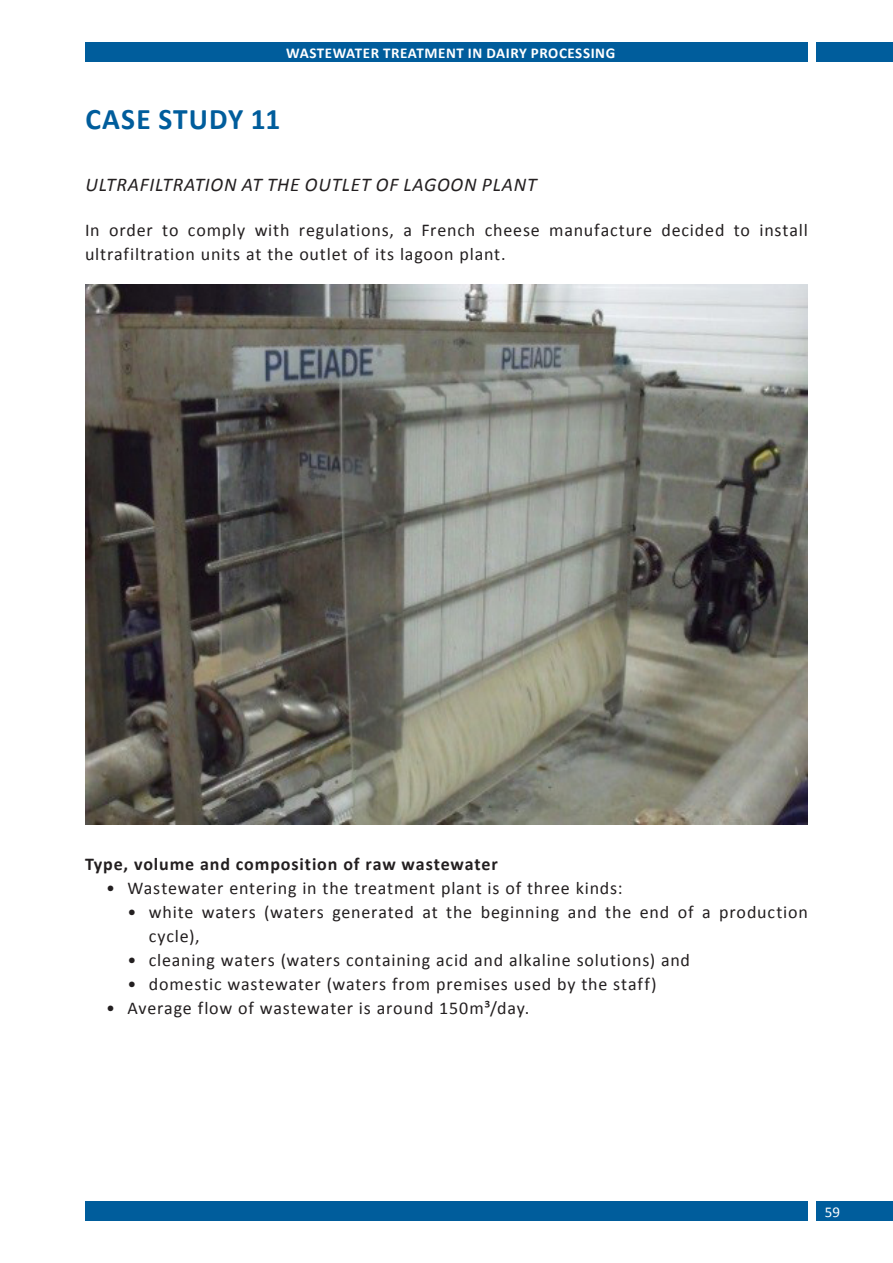
<style>
.page{position:relative;width:893px;height:1263px;background:#fff}
.page>*{position:absolute;margin:0;border:0;box-sizing:border-box;transform-origin:0 0}
.t1{font:700 30px "Calibri";letter-spacing:.04em;color:#005d9c}
.t2{font:italic 19.5px "Calibri";letter-spacing:.04em;color:#231f20}
.t3{font:18px/24px "Calibri";letter-spacing:.045em;color:#231f20}
.t4{font:700 18px "Calibri";letter-spacing:.05em;color:#231f20}
.t5{font:700 15px "Calibri";letter-spacing:.04em;color:#fff}
.t6{font:15px "Calibri";color:#fff}
</style>
<div class="page">
<img style="left:85px;top:285px;width:723px;height:539px">
<div style="left:85px;top:1201px;width:723px;height:19px;background:#005d9c"></div>
<div style="left:85px;top:43px;width:723px;height:19px;background:#005d9c"></div>
<div style="left:816px;top:1201px;width:77px;height:19px;background:#005d9c"></div>
<svg style="left:816px;top:43px;width:77px;height:19px"></svg>
<p class="t5" style="left:286px;top:43px;width:331px">WASTEWATER TREATMENT IN DAIRY PROCESSING</p>
<h1 class="t1" style="left:86px;top:100px;width:196px">CASE STUDY 11</h1>
<p class="t2" style="left:85px;top:171px;width:453px">ULTRAFILTRATION AT THE OUTLET OF LAGOON PLANT</p>
<p class="t3" style="left:85px;top:218px;width:724px">In order to comply with regulations, a French cheese manufacture decided to install ultrafiltration units at the outlet of its lagoon plant.</p>
<p class="t4" style="left:85px;top:852px;width:414px">Type, volume and composition of raw wastewater</p>
<p class="t3" style="left:106px;top:876px;width:518px">• Wastewater entering in the treatment plant is of three kinds:</p>
<p class="t3" style="left:149px;top:900px;width:661px;text-indent:-21px">• white waters (waters generated at the beginning and the end of a production cycle),</p>
<p class="t3" style="left:128px;top:948px;width:564px">• cleaning waters (waters containing acid and alkaline solutions) and</p>
<p class="t3" style="left:128px;top:972px;width:531px">• domestic wastewater (waters from premises used by the staff)</p>
<p class="t3" style="left:106px;top:996px;width:425px">• Average flow of wastewater is around 150m³/day.</p>
<p class="t6" style="left:825px;top:1202px;width:17px">59</p>
</div>
